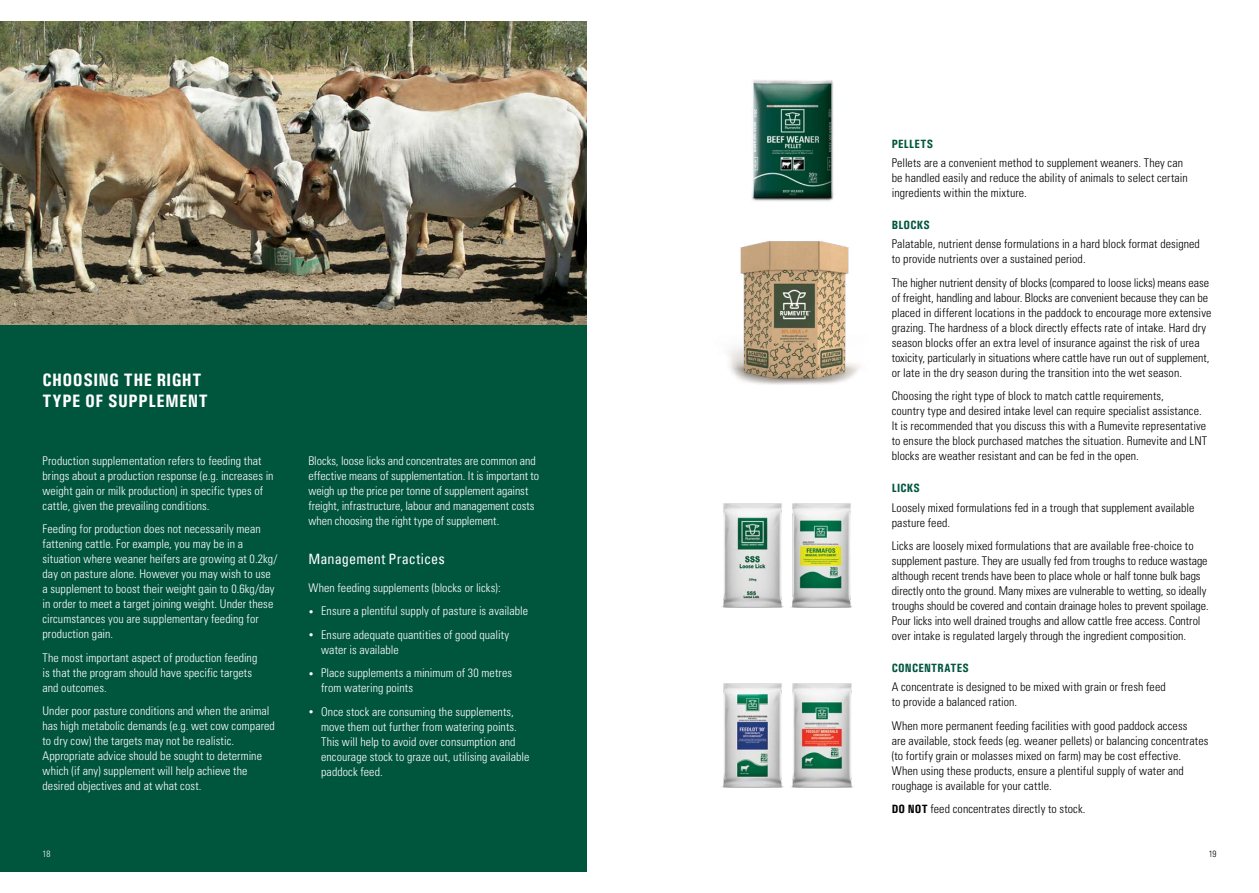
<style>
.page{position:relative;width:1259px;height:893px;background:#fff}
.page>*{position:absolute;margin:0;border:0;box-sizing:border-box;transform-origin:0 0}
.t1{font:700 18px/21px "Univers Condensed";letter-spacing:.025em;color:#fff}
.t2{font:condensed 14.25px "Univers";letter-spacing:.005em;color:#fff}
.t3{font:300 condensed 12px/15px "Univers";letter-spacing:.005em;color:#000}
.t4{font:300 condensed 12px/15px "Univers";letter-spacing:.005em;color:#fff}
.t5{font:700 12px "Univers Condensed";letter-spacing:.015em;color:#00553d}
.t6{font:300 condensed 9px "Univers";color:#fff}
.t7{font:300 condensed 9px "Univers";color:#000}
.s1{font-size:9px}
.s2{font-family:"Univers Condensed";font-weight:700;font-stretch:normal}
</style>
<div class="page">
<div style="left:0;top:325px;width:587px;height:547px;background:#00553d"></div>
<img style="left:0;top:21px;width:587px;height:304px">
<img style="left:751px;top:80px;width:83px;height:122px">
<img style="left:722px;top:503px;width:62px;height:105px">
<img style="left:791px;top:503px;width:62px;height:105px">
<img style="left:792px;top:683px;width:62px;height:105px">
<img style="left:722px;top:683px;width:70px;height:105px">
<img style="left:728px;top:241px;width:132px;height:144px">
<h1 class="t1" style="left:43px;top:369px;width:167px">CHOOSING THE RIGHT<br>TYPE OF SUPPLEMENT</h1>
<p class="t4" style="left:43px;top:453px;width:233px">Production supplementation refers to feeding that brings about a production response (e.g. increases in weight gain or milk production) in specific types of cattle, given the prevailing conditions.</p>
<p class="t4" style="left:43px;top:521px;width:236px">Feeding for production does not necessarily mean fattening cattle. For example, you may be in a situation where weaner heifers are growing at 0.2kg/ day on pasture alone. However you may wish to use a supplement to boost their weight gain to 0.6kg/day in order to meet a target joining weight. Under these circumstances you are supplementary feeding for production gain.</p>
<p class="t4" style="left:43px;top:650px;width:216px">The most important aspect of production feeding is that the program should have specific targets and outcomes.</p>
<p class="t4" style="left:43px;top:703px;width:234px">Under poor pasture conditions and when the animal has high metabolic demands (e.g. wet cow compared to dry cow) the targets may not be realistic.<br>Appropriate advice should be sought to determine which (if any) supplement will help achieve the desired objectives and at what cost.</p>
<p class="t4" style="left:308px;top:453px;width:232px">Blocks, loose licks and concentrates are common and effective means of supplementation. It is important to weigh up the price per tonne of supplement against freight, infrastructure, labour and management costs when choosing the right type of supplement.</p>
<p class="t2" style="left:308px;top:550px;width:138px">Management Practices</p>
<p class="t4" style="left:308px;top:580px;width:194px">When feeding supplements (blocks or licks):</p>
<p class="t4" style="left:308px;top:603px;width:221px"><span class="s1">•</span> Ensure a plentiful supply of pasture is available</p>
<p class="t4" style="left:321px;top:627px;width:190px;text-indent:-13px"><span class="s1">•</span> Ensure adequate quantities of good quality water is available</p>
<p class="t4" style="left:321px;top:665px;width:193px;text-indent:-13px"><span class="s1">•</span> Place supplements a minimum of 30 metres from watering points</p>
<p class="t4" style="left:321px;top:704px;width:210px;text-indent:-13px"><span class="s1">•</span> Once stock are consuming the supplements, move them out further from watering points.<br>This will help to avoid over consumption and encourage stock to graze out, utilising available paddock feed.</p>
<p class="t5" style="left:891px;top:136px;width:43px">PELLETS</p>
<p class="t3" style="left:891px;top:155px;width:297px">Pellets are a convenient method to supplement weaners. They can be handled easily and reduce the ability of animals to select certain ingredients within the mixture.</p>
<p class="t5" style="left:891px;top:218px;width:40px">BLOCKS</p>
<p class="t3" style="left:891px;top:237px;width:310px">Palatable, nutrient dense formulations in a hard block format designed to provide nutrients over a sustained period.</p>
<p class="t3" style="left:891px;top:275px;width:321px">The higher nutrient density of blocks (compared to loose licks) means ease of freight, handling and labour. Blocks are convenient because they can be placed in different locations in the paddock to encourage more extensive grazing. The hardness of a block directly effects rate of intake. Hard dry season blocks offer an extra level of insurance against the risk of urea toxicity, particularly in situations where cattle have run out of supplement, or late in the dry season during the transition into the wet season.</p>
<p class="t3" style="left:891px;top:389px;width:317px">Choosing the right type of block to match cattle requirements,<br>country type and desired intake level can require specialist assistance.<br>It is recommended that you discuss this with a Rumevite representative to ensure the block purchased matches the situation. Rumevite and LNT blocks are weather resistant and can be fed in the open.</p>
<p class="t5" style="left:891px;top:481px;width:30px">LICKS</p>
<p class="t3" style="left:891px;top:500px;width:304px">Loosely mixed formulations fed in a trough that supplement available pasture feed.</p>
<p class="t3" style="left:891px;top:538px;width:318px">Licks are loosely mixed formulations that are available free-choice to supplement pasture. They are usually fed from troughs to reduce wastage although recent trends have been to place whole or half tonne bulk bags directly onto the ground. Many mixes are vulnerable to wetting, so ideally troughs should be covered and contain drainage holes to prevent spoilage.<br>Pour licks into well drained troughs and allow cattle free access. Control over intake is regulated largely through the ingredient composition.</p>
<p class="t5" style="left:891px;top:661px;width:79px">CONCENTRATES</p>
<p class="t3" style="left:891px;top:680px;width:275px">A concentrate is designed to be mixed with grain or fresh feed to provide a balanced ration.</p>
<p class="t3" style="left:891px;top:718px;width:318px">When more permanent feeding facilities with good paddock access<br>are available, stock feeds (eg. weaner pellets) or balancing concentrates (to fortify grain or molasses mixed on farm) may be cost effective.<br>When using these products, ensure a plentiful supply of water and roughage is available for your cattle.</p>
<p class="t3" style="left:891px;top:802px;width:195px"><span class="s2">DO NOT</span> feed concentrates directly to stock.</p>
<p class="t6" style="left:43px;top:848px;width:9px">18</p>
<p class="t7" style="left:1208px;top:848px;width:9px">19</p>
</div>
